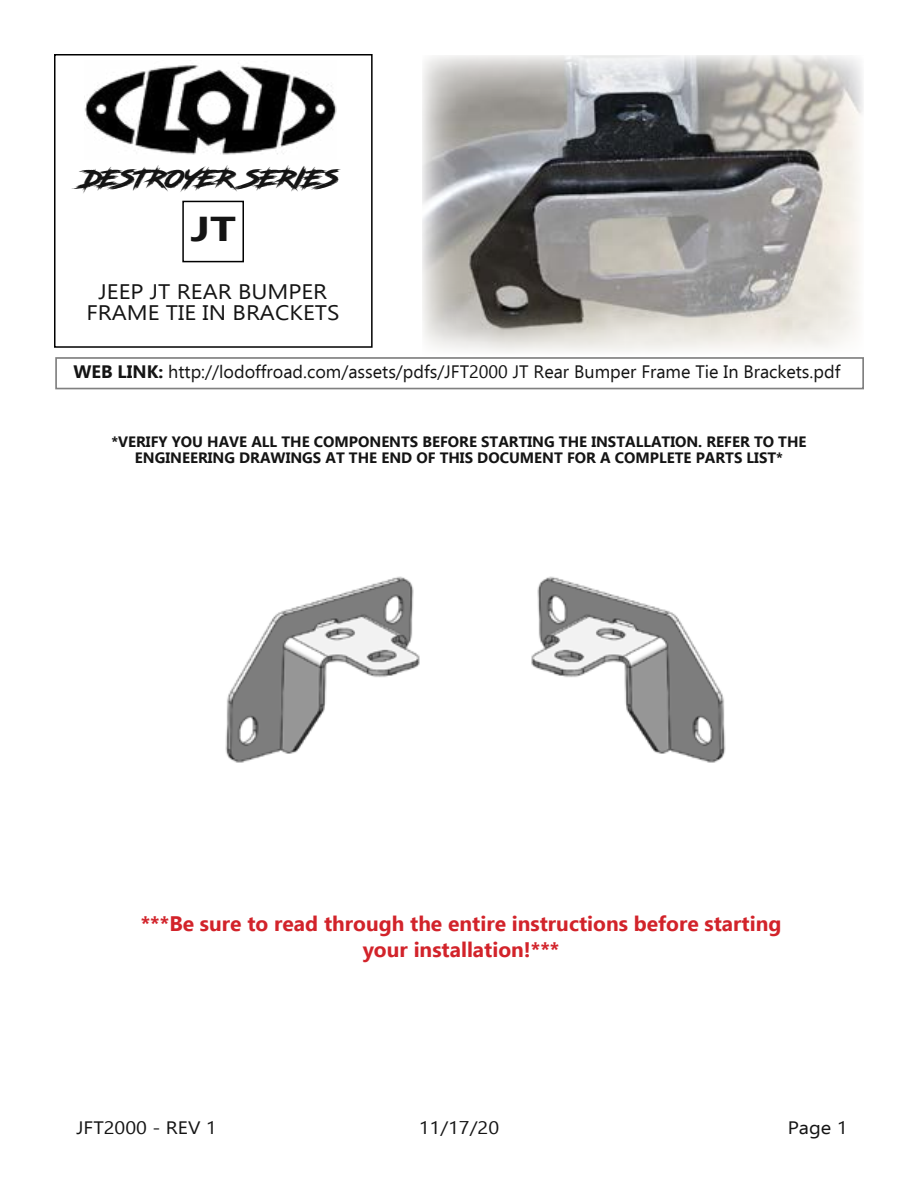
<style>
.page{position:relative;width:918px;height:1188px;background:#fff}
.page>*{position:absolute;margin:0;border:0;box-sizing:border-box;transform-origin:0 0}
.t1{font:700 34.5px "Ebrima";color:#141414;scale:1.28 1}
.t2{font:24px "Road Rage";color:#141414;scale:1.11 1}
.t3{font:700 21px/25.2px "Ebrima";color:#d2232a;text-align:center}
.t4{font:21px/21px "Ebrima";color:#141414;text-align:center;scale:1.11 1}
.t5{font:18px "Ebrima";color:#141414}
.t6{font:18px "Ebrima";color:#141414;scale:1.11 1}
.t7{font:700 15px/16.5px "Ebrima";color:#141414;text-align:center}
.s1{font-weight:700}
</style>
<div class="page">
<div style="left:54px;top:54px;width:319px;height:294px;border:2px solid #000"></div>
<img style="left:84px;top:65px;width:252px;height:90px">
<div style="left:182px;top:201px;width:62px;height:61px;border:2px solid #000"></div>
<img style="left:422px;top:55px;width:441px;height:297px">
<img style="left:225px;top:576px;width:195px;height:187px">
<img style="left:531px;top:576px;width:195px;height:187px">
<h2 class="t2" style="left:82px;top:160px;width:245px">DESTROYER SERIES</h2>
<h1 class="t1" style="left:190px;top:201px;width:37px">JT</h1>
<h3 class="t4" style="left:86px;top:281px;width:229px">JEEP JT REAR BUMPER<br>FRAME TIE IN BRACKETS</h3>
<p class="t5" style="left:73px;top:358px;width:768px"><span class="s1">WEB LINK:</span> http://lodoffroad.com/assets/pdfs/JFT2000 JT Rear Bumper Frame Tie In Brackets.pdf</p>
<p class="t7" style="left:111px;top:432px;width:697px">*VERIFY YOU HAVE ALL THE COMPONENTS BEFORE STARTING THE INSTALLATION. REFER TO THE<br>ENGINEERING DRAWINGS AT THE END OF THIS DOCUMENT FOR A COMPLETE PARTS LIST*</p>
<h3 class="t3" style="left:141px;top:910px;width:642px">***Be sure to read through the entire instructions before starting your installation!***</h3>
<p class="t6" style="left:76px;top:1114px;width:128px">JFT2000 - REV 1</p>
<p class="t6" style="left:419px;top:1114px;width:74px">11/17/20</p>
<p class="t6" style="left:788px;top:1114px;width:55px">Page 1</p>
</div>
